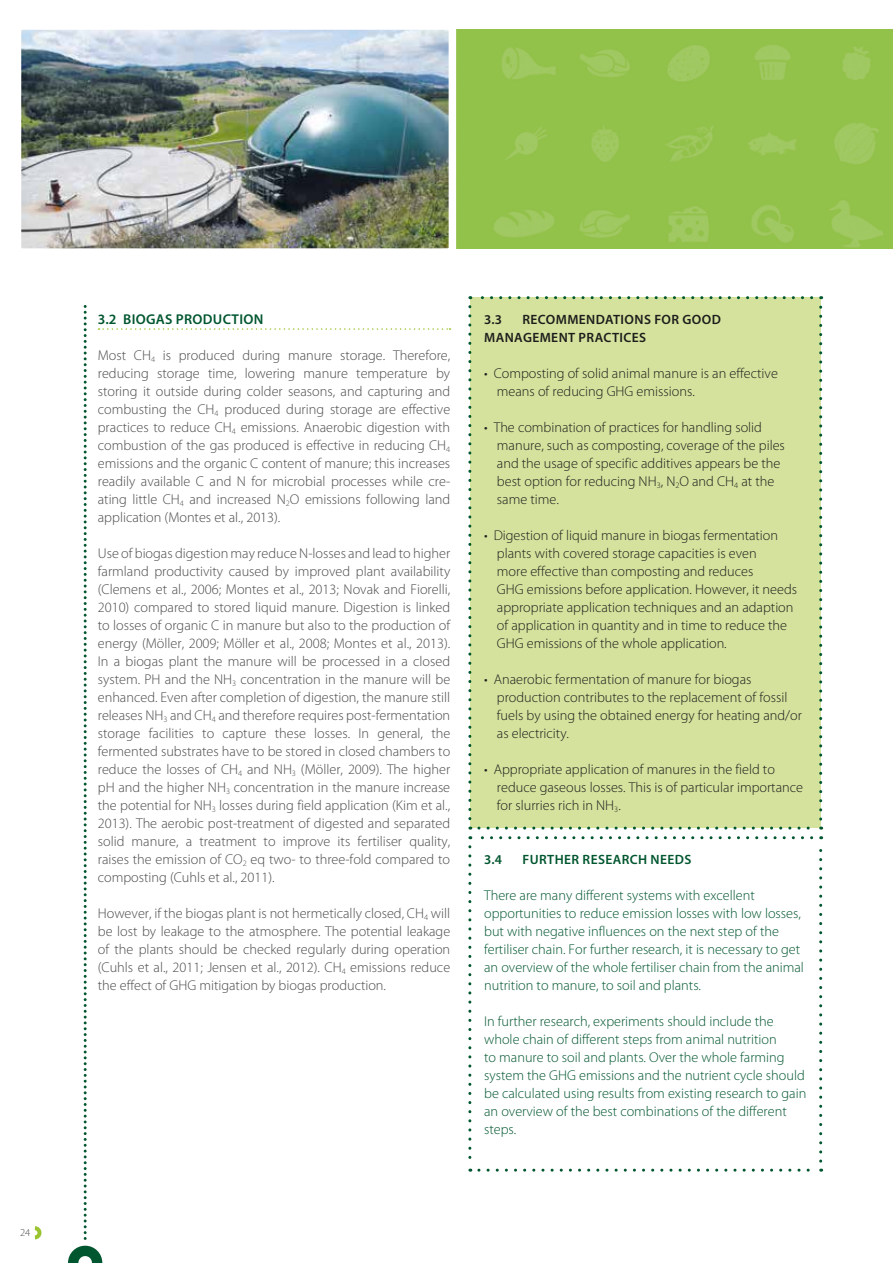
<style>
.page{position:relative;width:893px;height:1263px;background:#fff}
.page>*{position:absolute;margin:0;border:0;box-sizing:border-box;transform-origin:0 0}
.t1{font:300 14.25px/18px "Myriad Pro";color:#4a4a49;text-align:justify}
.t2{font:300 14.25px/18px "Myriad Pro";color:#1d1d1b}
.t3{font:300 14.25px/18px "Myriad Pro";color:#00562f}
.t4{font:600 14.25px "Myriad Pro";letter-spacing:.02em;color:#00562f}
.t5{font:600 13.5px/18px "Myriad Pro";letter-spacing:.03em;color:#1d1d1b}
.t6{font:600 13.5px "Myriad Pro";letter-spacing:.03em;color:#00562f}
.t7{font:300 10.5px "Myriad Pro";color:#4a4a49}
</style>
<div class="page">
<svg style="left:34px;top:1226px;width:8px;height:14px"></svg>
<img style="left:460px;top:30px;width:431px;height:218px">
<img style="left:891px;top:30px;width:2px;height:218px">
<svg style="left:68px;top:305px;width:382px;height:958px"></svg>
<svg style="left:468px;top:847px;width:3px;height:325px"></svg>
<svg style="left:479px;top:1169px;width:343px;height:3px"></svg>
<svg style="left:819px;top:836px;width:3px;height:325px"></svg>
<svg style="left:470px;top:836px;width:342px;height:3px"></svg>
<div style="left:470px;top:298px;width:351px;height:530px;background:#d4e29d"></div>
<svg style="left:468px;top:307px;width:3px;height:523px"></svg>
<svg style="left:479px;top:827px;width:343px;height:3px"></svg>
<svg style="left:819px;top:296px;width:3px;height:523px"></svg>
<svg style="left:470px;top:296px;width:342px;height:3px"></svg>
<img style="left:21px;top:29px;width:439px;height:220px">
<p class="t7" style="left:20px;top:1227px;width:12px">24</p>
<p class="t4" style="left:98px;top:310px;width:167px">3.2 BIOGAS PRODUCTION</p>
<p class="t1" style="left:98px;top:346px;width:354px">Most CH<sub>4</sub> is produced during manure storage. Therefore, reducing storage time, lowering manure temperature by storing it outside during colder seasons, and capturing and combusting the CH<sub>4</sub> produced during storage are effective practices to reduce CH<sub>4</sub> emissions. Anaerobic digestion with combustion of the gas produced is effective in reducing CH<sub>4 </sub>emissions and the organic C content of manure; this increases readily available C and N for microbial processes while cre&shy;ating little CH<sub>4</sub> and increased N<sub>2</sub>O emissions following land application (Montes et al., 2013).</p>
<p class="t1" style="left:98px;top:544px;width:354px">Use of biogas digestion may reduce N-losses and lead to higher farmland productivity caused by improved plant availability (Clemens et al., 2006; Montes et al., 2013; Novak and Fiorelli, 2010) compared to stored liquid manure. Digestion is linked to losses of organic C in manure but also to the production of energy (Möller, 2009; Möller et al., 2008; Montes et al., 2013).<br>In a biogas plant the manure will be processed in a closed system. PH and the NH<sub>3</sub> concentration in the manure will be enhanced. Even after completion of digestion, the manure still releases NH<sub>3</sub> and CH<sub>4</sub> and therefore requires post-fermentation storage facilities to capture these losses. In general, the fermented substrates have to be stored in closed chambers to reduce the losses of CH<sub>4</sub> and NH<sub>3</sub> (Möller, 2009). The higher pH and the higher NH<sub>3</sub> concentration in the manure increase the potential for NH<sub>3</sub> losses during field application (Kim et al., 2013). The aerobic post-treatment of digested and separated solid manure, a treatment to improve its fertiliser quality, raises the emission of CO<sub>2</sub> eq two- to three-fold compared to composting (Cuhls et al., 2011).</p>
<p class="t1" style="left:98px;top:904px;width:354px">However, if the biogas plant is not hermetically closed, CH<sub>4</sub> will be lost by leakage to the atmosphere. The potential leakage of the plants should be checked regularly during operation (Cuhls et al., 2011; Jensen et al., 2012). CH<sub>4</sub> emissions reduce the effect of GHG mitigation by biogas production.</p>
<p class="t5" style="left:484px;top:310px;width:238px;text-indent:38px">RECOMMENDATIONS FOR GOOD<br>MANAGEMENT PRACTICES</p>
<p class="t2" style="left:497px;top:364px;width:283px;text-indent:-13px">• Composting of solid animal manure is an effective means of reducing GHG emissions.</p>
<p class="t2" style="left:497px;top:418px;width:290px;text-indent:-13px">• The combination of practices for handling solid manure, such as composting, coverage of the piles and the usage of specific additives appears be the best option for reducing NH<sub>3</sub>, N<sub>2</sub>O and CH<sub>4</sub> at the same time.</p>
<p class="t2" style="left:497px;top:526px;width:302px;text-indent:-13px">• Digestion of liquid manure in biogas fermentation plants with covered storage capacities is even<br>more effective than composting and reduces<br>GHG emissions before application. However, it needs appropriate application techniques and an adaption of application in quantity and in time to reduce the GHG emissions of the whole application.</p>
<p class="t2" style="left:497px;top:670px;width:307px;text-indent:-13px">• Anaerobic fermentation of manure for biogas production contributes to the replacement of fossil fuels by using the obtained energy for heating and/or as electricity.</p>
<p class="t2" style="left:497px;top:760px;width:308px;text-indent:-13px">• Appropriate application of manures in the field to reduce gaseous losses. This is of particular importance for slurries rich in NH<sub>3</sub>.</p>
<p class="t5" style="left:484px;top:310px;width:19px">3.3</p>
<p class="t6" style="left:484px;top:851px;width:19px">3.4</p>
<p class="t6" style="left:522px;top:851px;width:171px">FURTHER RESEARCH NEEDS</p>
<p class="t3" style="left:484px;top:886px;width:321px">There are many different systems with excellent opportunities to reduce emission losses with low losses, but with negative influences on the next step of the fertiliser chain. For further research, it is necessary to get an overview of the whole fertiliser chain from the animal nutrition to manure, to soil and plants.</p>
<p class="t3" style="left:484px;top:1012px;width:324px">In further research, experiments should include the whole chain of different steps from animal nutrition<br>to manure to soil and plants. Over the whole farming system the GHG emissions and the nutrient cycle should be calculated using results from existing research to gain an overview of the best combinations of the different steps.</p>
</div>
